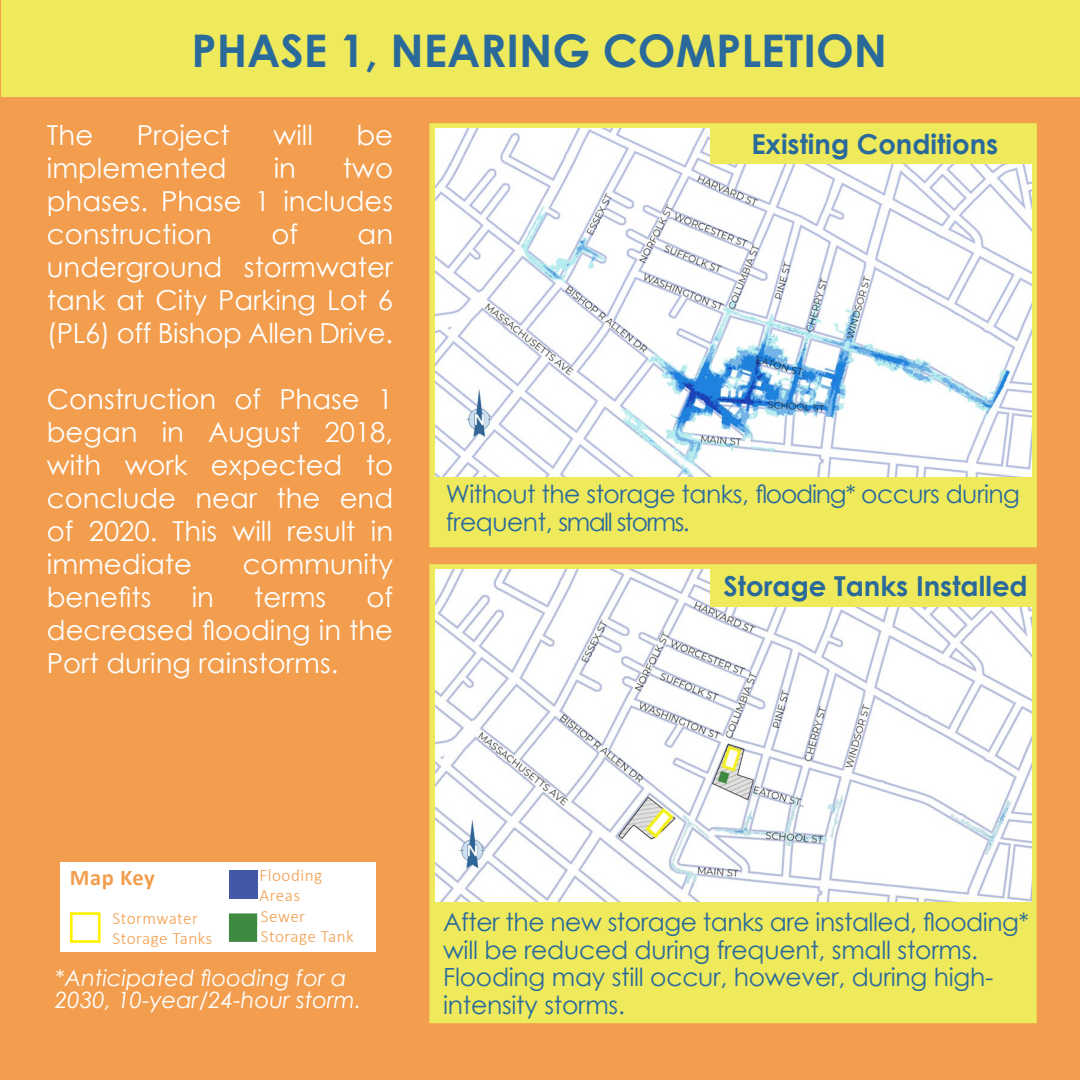
<style>
.page{position:relative;width:1080px;height:1080px;background:#f29e4e}
.page>*{position:absolute;margin:0;border:0;box-sizing:border-box;transform-origin:0 0}
.t1{font:700 45px "Century Gothic";color:#2a6a9b}
.t2{font:27.5px/33px "Century Gothic";color:#fff;text-align:justify}
.t3{font:700 27.5px "Century Gothic";color:#2a6a9b}
.t4{font:25px/27.5px "Century Gothic";letter-spacing:-.02em;color:#2a6a9b}
.Paragraph_Style_3{font:italic 22.5px/22.5px "Century Gothic";color:#fff}
.t5{font:700 22.5px "Calibri";letter-spacing:.02em;color:#f29e4e}
.t6{font:300 17.25px/20px "Calibri";letter-spacing:.025em;color:#f29e4e}
</style>
<div class="page">
<div style="left:2px;top:0;width:1078px;height:96px;background:#efea5b"></div>
<div style="left:429px;top:123px;width:608px;height:424px;background:#efea5b;border:2px solid #efea5b"></div>
<div style="left:429px;top:564px;width:608px;height:459px;background:#efea5b;border:2px solid #efea5b"></div>
<img style="left:436px;top:570px;width:595px;height:332px">
<img style="left:436px;top:129px;width:595px;height:347px">
<div style="left:710px;top:569px;width:324px;height:38px;background:#efea5b"></div>
<div style="left:710px;top:126px;width:325px;height:38px;background:#efea5b"></div>
<div style="left:60px;top:862px;width:316px;height:90px;background:#fff"></div>
<div style="left:70px;top:912px;width:31px;height:31px;background:#fff;border:3px solid #fff200"></div>
<div style="left:229px;top:870px;width:28px;height:28px;background:#4259a8"></div>
<div style="left:229px;top:913px;width:28px;height:29px;background:#3f8a41;border:1px solid #3f8a41"></div>
<p class="t1" style="left:191px;top:17px;width:697px">PHASE 1, NEARING COMPLETION</p>
<p class="t2" style="left:47px;top:118px;width:48px">The</p>
<p class="t2" style="left:137px;top:118px;width:95px">Project</p>
<p class="t2" style="left:274px;top:118px;width:41px">will</p>
<p class="t2" style="left:357px;top:118px;width:38px">be</p>
<p class="t2" style="left:47px;top:151px;width:181px">implemented</p>
<p class="t2" style="left:274px;top:151px;width:24px">in</p>
<p class="t2" style="left:47px;top:151px;width:348px;text-indent:296px">two phases. Phase 1 includes construction</p>
<p class="t2" style="left:271px;top:217px;width:28px">of</p>
<p class="t2" style="left:47px;top:217px;width:348px;text-indent:311px">an underground stormwater tank at City Parking Lot 6 (PL6) off Bishop Allen Drive.</p>
<p class="t2" style="left:47px;top:382px;width:348px">Construction of Phase 1 began in August 2018, with work expected to conclude near the end of 2020. This will result in immediate</p>
<p class="t2" style="left:243px;top:547px;width:152px">community</p>
<p class="t2" style="left:47px;top:580px;width:348px;text-indent:320px">of decreased flooding in the Port during rainstorms.</p>
<p class="t2" style="left:47px;top:580px;width:106px">benefits</p>
<p class="t2" style="left:192px;top:580px;width:24px">in</p>
<p class="t2" style="left:254px;top:580px;width:73px">terms</p>
<p class="t3" style="left:751px;top:123px;width:248px">Existing Conditions</p>
<p class="t4" style="left:446px;top:480px;width:576px">Without the storage tanks, flooding* occurs during frequent, small storms.</p>
<p class="t3" style="left:724px;top:565px;width:306px">Storage Tanks Installed</p>
<p class="t5" style="left:70px;top:862px;width:87px">Map Key</p>
<p class="t6" style="left:260px;top:866px;width:64px">Flooding<br>Areas</p>
<p class="t6" style="left:113px;top:908px;width:101px">Stormwater<br>Storage Tanks</p>
<p class="t6" style="left:261px;top:906px;width:94px">Sewer<br>Storage Tank</p>
<p class="Paragraph_Style_3" style="left:55px;top:966px;width:308px">*Anticipated flooding for a<br>2030, 10-year/24-hour storm.</p>
<p class="t4" style="left:443px;top:908px;width:587px">After the new storage tanks are installed, flooding* will be reduced during frequent, small storms.<br>Flooding may still occur, however, during high&shy;intensity storms.</p>
</div>
